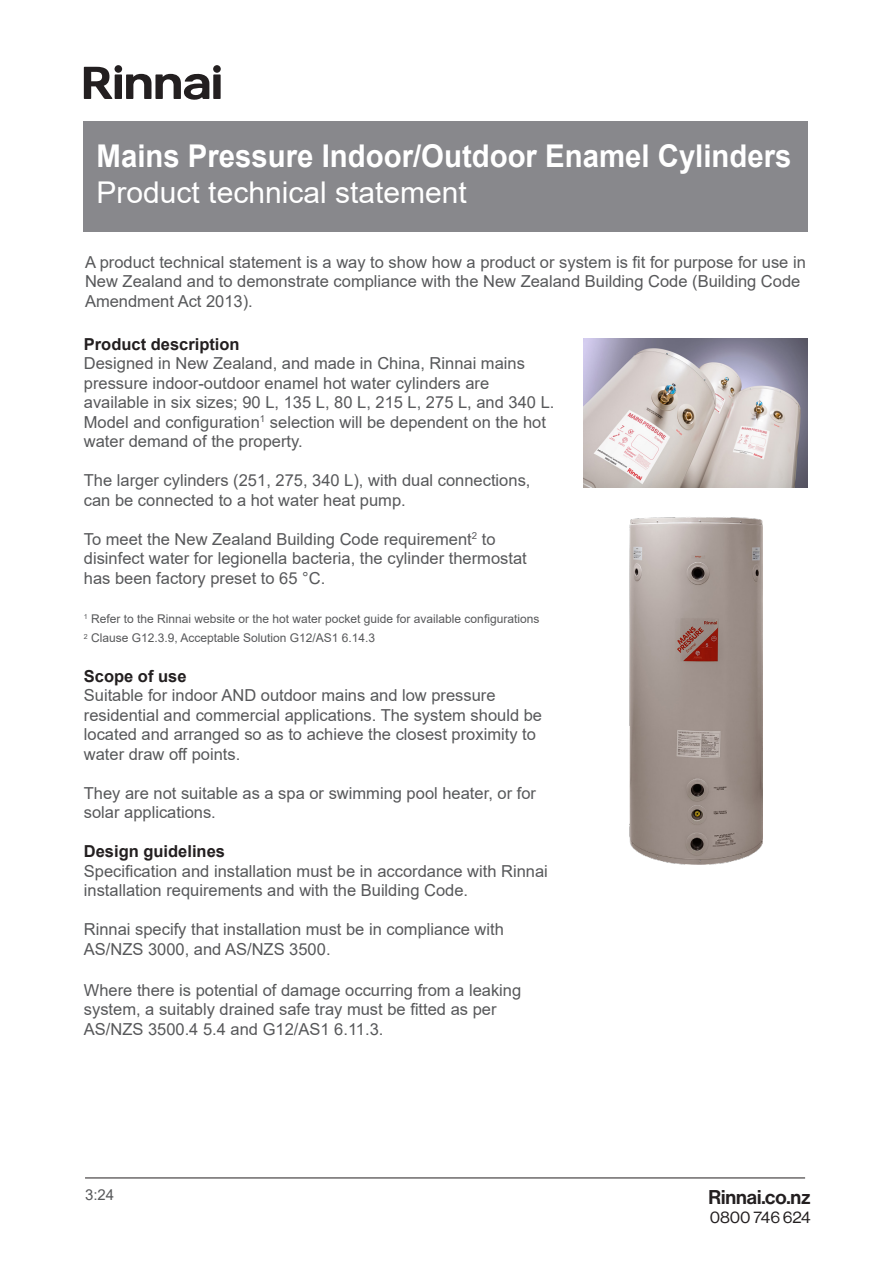
<style>
.page{position:relative;width:893px;height:1263px;background:#fff}
.page>*{position:absolute;margin:0;border:0;box-sizing:border-box;transform-origin:0 0}
.t1{font:700 31.35px "Arial";color:#fff;scale:.94 1}
.t2{font:30px "Arial";color:#fff}
.t3{font:19.5px "N Haas Grotesk DS Pro 65 Md";color:#231f20}
.t4{font:16.5px/19.5px "Arial";color:#57585a}
.t5{font:700 16.5px "Arial";color:#231f20}
.t6{font:16.5px "N Haas Grotesk DS Pro 55 Rg";letter-spacing:-.01em;color:#231f20}
.t7{font:15px "Arial";color:#57585a}
.t8{font:12px "Arial";color:#57585a}
</style>
<div class="page">
<div style="left:115px;top:65px;width:7px;height:8px;background:#231f20;border-radius:50%"></div>
<div style="left:115px;top:74px;width:7px;height:25px;background:#231f20"></div>
<div style="left:213px;top:65px;width:8px;height:8px;background:#231f20;border-radius:50%"></div>
<div style="left:213px;top:74px;width:8px;height:25px;background:#231f20"></div>
<svg style="left:84px;top:67px;width:29px;height:32px"></svg>
<svg style="left:126px;top:73px;width:83px;height:27px"></svg>
<div style="left:84px;top:121px;width:724px;height:111px;background:#88888c"></div>
<hr style="left:85px;top:1178px;width:720px;height:1px;background:#231f20">
<img style="left:584px;top:339px;width:224px;height:149px">
<img style="left:630px;top:517px;width:132px;height:347px">
<h1 class="t1" style="left:97px;top:134px;width:741px">Mains Pressure Indoor/Outdoor Enamel Cylinders</h1>
<h2 class="t2" style="left:97px;top:171px;width:372px">Product technical statement</h2>
<p class="t4" style="left:85px;top:252px;width:722px">A product technical statement is a way to show how a product or system is fit for purpose for use in<br>New Zealand and to demonstrate compliance with the New Zealand Building Code (Building Code<br>Amendment Act 2013).</p>
<p class="t5" style="left:84px;top:332px;width:157px">Product description</p>
<p class="t4" style="left:84px;top:354px;width:472px">Designed in New Zealand, and made in China, Rinnai mains pressure indoor-outdoor enamel hot water cylinders are available in six sizes; 90 L, 135 L, 80 L, 215 L, 275 L, and 340 L.<br>Model and configuration<sup>1</sup> selection will be dependent on the hot water demand of the property.</p>
<p class="t4" style="left:84px;top:471px;width:448px">The larger cylinders (251, 275, 340 L), with dual connections, can be connected to a hot water heat pump.</p>
<p class="t4" style="left:84px;top:529px;width:444px">To meet the New Zealand Building Code requirement<sup>2</sup> to disinfect water for legionella bacteria, the cylinder thermostat has been factory preset to 65 °C.</p>
<p class="t8" style="left:84px;top:610px;width:457px"><sup>1</sup> Refer to the Rinnai website or the hot water pocket guide for available configurations</p>
<p class="t8" style="left:84px;top:630px;width:293px"><sup>2</sup> Clause G12.3.9, Acceptable Solution G12/AS1 6.14.3</p>
<p class="t5" style="left:84px;top:664px;width:104px">Scope of use</p>
<p class="t4" style="left:84px;top:685px;width:460px">Suitable for indoor AND outdoor mains and low pressure residential and commercial applications. The system should be located and arranged so as to achieve the closest proximity to water draw off points.</p>
<p class="t4" style="left:84px;top:783px;width:454px">They are not suitable as a spa or swimming pool heater, or for solar applications.</p>
<p class="t5" style="left:84px;top:839px;width:143px">Design guidelines</p>
<p class="t4" style="left:84px;top:861px;width:466px">Specification and installation must be in accordance with Rinnai installation requirements and with the Building Code.</p>
<p class="t4" style="left:84px;top:919px;width:421px">Rinnai specify that installation must be in compliance with<br>AS/NZS 3000, and AS/NZS 3500.</p>
<p class="t4" style="left:84px;top:980px;width:439px">Where there is potential of damage occurring from a leaking system, a suitably drained safe tray must be fitted as per<br>AS/NZS 3500.4 5.4 and G12/AS1 6.11.3.</p>
<p class="t7" style="left:85px;top:1184px;width:31px">3:24</p>
<p class="t3" style="left:708px;top:1185px;width:104px">Rinnai.co.nz</p>
<p class="t6" style="left:710px;top:1208px;width:102px">0800 746 624</p>
</div>
